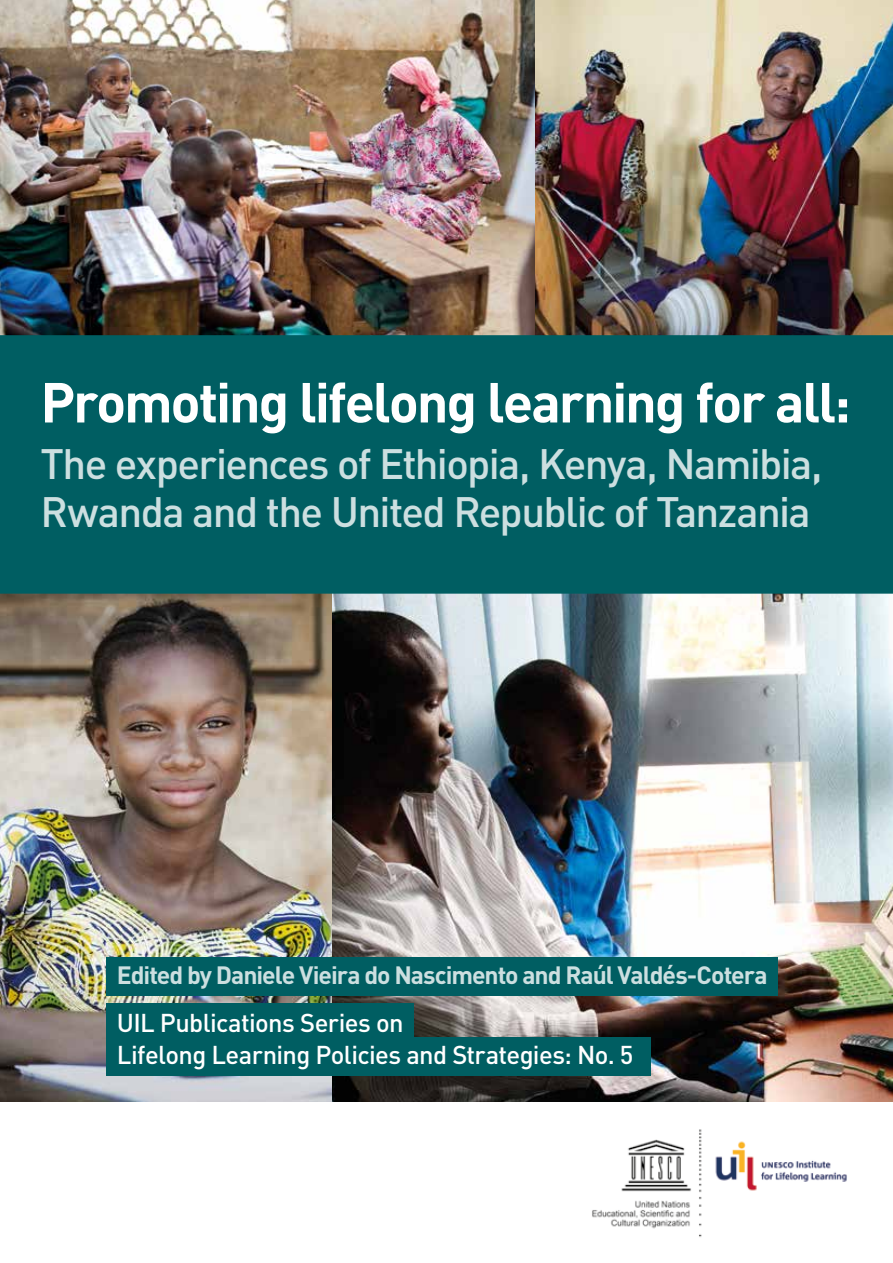
<style>
.page{position:relative;width:893px;height:1263px;background:#fff}
.page>*{position:absolute;margin:0;border:0;box-sizing:border-box;transform-origin:0 0}
.t1{font:700 55.5px "DIN";letter-spacing:-.04em;color:#fff}
.t2{font:500 42px/48px "DIN";letter-spacing:-.04em;color:#ccdfe0}
.t3{font:500 25.5px/31.5px "DIN";letter-spacing:-.025em;color:#fff}
.t4{font:700 24.75px "DIN";letter-spacing:-.045em;color:#ccdfe0}
</style>
<div class="page">
<img style="left:0;top:0;width:536px;height:335px">
<img style="left:332px;top:594px;width:561px;height:508px">
<img style="left:0;top:594px;width:332px;height:508px">
<img style="left:536px;top:0;width:357px;height:335px">
<div style="left:106px;top:958px;width:672px;height:38px;background:#005e62"></div>
<div style="left:106px;top:1003px;width:308px;height:39px;background:#005e62"></div>
<div style="left:106px;top:1037px;width:545px;height:38px;background:#005e62"></div>
<div style="left:0;top:335px;width:893px;height:259px;background:#005e62"></div>
<img style="left:592px;top:1129px;width:255px;height:108px">
<h1 class="t1" style="left:40px;top:366px;width:812px">Promoting lifelong learning for all:</h1>
<p class="t2" style="left:40px;top:438px;width:783px">The experiences of Ethiopia, Kenya, Namibia,<br>Rwanda and the United Republic of Tanzania</p>
<p class="t4" style="left:117px;top:959px;width:652px">Edited by Daniele Vieira do Nascimento and Raúl Valdés-Cotera</p>
<p class="t3" style="left:117px;top:1006px;width:518px">UIL Publications Series on<br>Lifelong Learning Policies and Strategies: No. 5</p>
</div>
